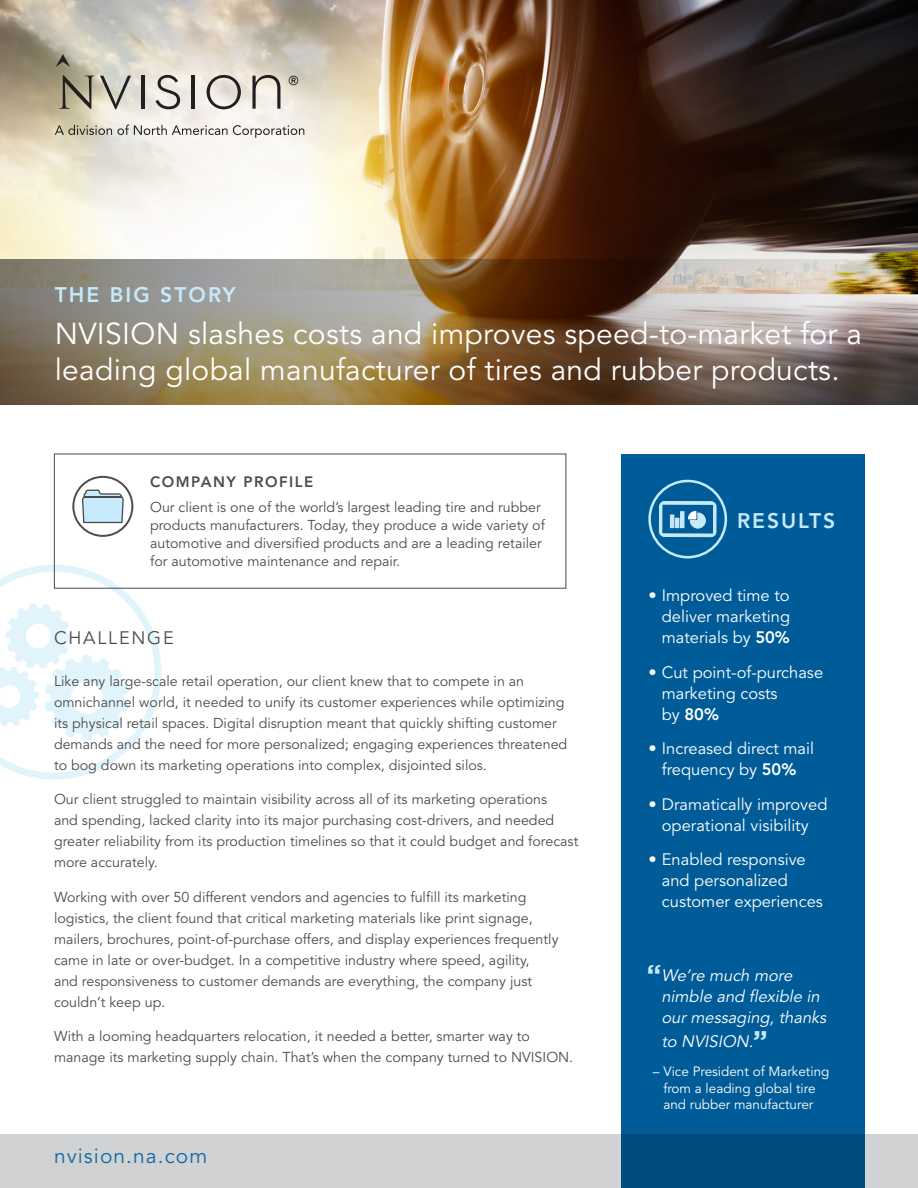
<style>
.page{position:relative;width:918px;height:1188px;background:#fff}
.page>*{position:absolute;margin:0;border:0;box-sizing:border-box;transform-origin:0 0}
.t1{font:30px/36px "Avenir LT Std";letter-spacing:.01em;color:#fff}
.t2{font:800 21px "Avenir LT Std";letter-spacing:.1em;color:#c6eafa}
.t3{font:21px "Avenir LT Std";letter-spacing:.05em;color:#126aa3}
.t4{font:18px "Avenir LT Std";letter-spacing:.1em;color:#4b4c4d}
.t5{font:16.5px/21px "Avenir LT Std";color:#fff}
.t6{font:italic 16.5px/21px "Avenir LT Std";color:#fff}
.t7{font:800 15px "Avenir LT Std";letter-spacing:.1em;color:#4b4c4d}
.t8{font:14.25px/21px "Avenir LT Std";color:#4b4c4d}
.t9{font:13.5px/16.5px "Avenir LT Std";color:#fff;text-align:center}
.s1{font-weight:800}
.s2{font-family:"Gotham";font-weight:700;font-style:normal;font-size:27px;color:#c6eafa}
</style>
<div class="page">
<svg style="left:0;top:565px;width:161px;height:215px"></svg>
<div style="left:0;top:1134px;width:918px;height:54px;background:#d1d2d4"></div>
<div style="left:54px;top:454px;width:512px;height:135px;border:1px solid #4b4c4d"></div>
<img style="left:0;top:0;width:918px;height:259px">
<img style="left:0;top:259px;width:918px;height:145px">
<div style="left:621px;top:454px;width:244px;height:734px;background:#005c98"></div>
<div style="left:72px;top:476px;width:61px;height:61px;border:2px solid #4b4c4d;border-radius:50%"></div>
<svg style="left:82px;top:490px;width:42px;height:34px"></svg>
<div style="left:648px;top:480px;width:79px;height:78px;border:3px solid #c6eafa;border-radius:50%"></div>
<svg style="left:659px;top:197px;width:58px;height:340px"></svg>
<div style="left:680px;top:511px;width:4px;height:17px;border:1px solid #c6eafa"></div>
<div style="left:675px;top:518px;width:4px;height:10px;border:1px solid #c6eafa"></div>
<div style="left:670px;top:515px;width:4px;height:13px;border:1px solid #c6eafa"></div>
<svg style="left:59px;top:75px;width:72px;height:34px"></svg>
<hr style="left:141px;top:76px;width:3px;height:33px;background:#231f20">
<svg style="left:155px;top:75px;width:25px;height:34px"></svg>
<hr style="left:192px;top:76px;width:3px;height:33px;background:#231f20">
<svg style="left:207px;top:75px;width:34px;height:34px"></svg>
<svg style="left:252px;top:75px;width:28px;height:34px"></svg>
<svg style="left:56px;top:54px;width:14px;height:13px"></svg>
<svg style="left:55px;top:125px;width:249px;height:13px"></svg>
<svg style="left:289px;top:76px;width:9px;height:9px"></svg>
<p class="t2" style="left:55px;top:282px;width:183px">THE BIG STORY</p>
<p class="t1" style="left:55px;top:317px;width:809px">NVISION slashes costs and improves speed-to-market for a leading global manufacturer of tires and rubber products.</p>
<p class="t7" style="left:150px;top:473px;width:165px">COMPANY PROFILE</p>
<p class="t8" style="left:150px;top:499px;width:396px;line-height:18px">Our client is one of the world’s largest leading tire and rubber products manufacturers. Today, they produce a wide variety of automotive and diversified products and are a leading retailer for automotive maintenance and repair.</p>
<p class="t4" style="left:54px;top:628px;width:121px">CHALLENGE</p>
<p class="t8" style="left:54px;top:671px;width:515px">Like any large-scale retail operation, our client knew that to compete in an omnichannel world, it needed to unify its customer experiences while optimizing its physical retail spaces. Digital disruption meant that quickly shifting customer demands and the need for more personalized; engaging experiences threatened to bog down its marketing operations into complex, disjointed silos.</p>
<p class="t8" style="left:54px;top:789px;width:526px">Our client struggled to maintain visibility across all of its marketing operations<br>and spending, lacked clarity into its major purchasing cost-drivers, and needed greater reliability from its production timelines so that it could budget and forecast more accurately.</p>
<p class="t8" style="left:54px;top:887px;width:506px">Working with over 50 different vendors and agencies to fulfill its marketing logistics, the client found that critical marketing materials like print signage, mailers, brochures, point-of-purchase offers, and display experiences frequently came in late or over-budget. In a competitive industry where speed, agility,<br>and responsiveness to customer demands are everything, the company just couldn’t keep up.</p>
<p class="t8" style="left:54px;top:1026px;width:521px">With a looming headquarters relocation, it needed a better, smarter way to manage its marketing supply chain. That’s when the company turned to NVISION.</p>
<p class="t3" style="left:54px;top:1144px;width:155px">nvision.na.com</p>
<p class="t2" style="left:737px;top:508px;width:100px">RESULTS</p>
<p class="t5" style="left:662px;top:585px;width:130px;text-align:justify;text-indent:-14px">• Improved time to deliver marketing materials by <span class="s1">50%</span></p>
<p class="t5" style="left:662px;top:662px;width:163px;text-indent:-14px">• Cut point-of-purchase marketing costs<br>by <span class="s1">80%</span></p>
<p class="t5" style="left:648px;top:738px;width:167px;text-align:center">• Increased direct mail frequency by <span class="s1">50%</span></p>
<p class="t5" style="left:648px;top:794px;width:181px;text-align:center">• Dramatically improved operational visibility</p>
<p class="t5" style="left:662px;top:849px;width:163px;text-indent:-14px">• Enabled responsive and personalized customer experiences</p>
<p class="t6" style="left:661px;top:966px;width:170px;text-indent:-15px"><span class="s2">“</span>We’re much more nimble and flexible in our messaging, thanks</p>
<p class="t6" style="left:661px;top:1032px;width:108px">to NVISION.<span class="s2">”</span></p>
<p class="t9" style="left:653px;top:1064px;width:178px">– Vice President of Marketing from a leading global tire and rubber manufacturer</p>
</div>
